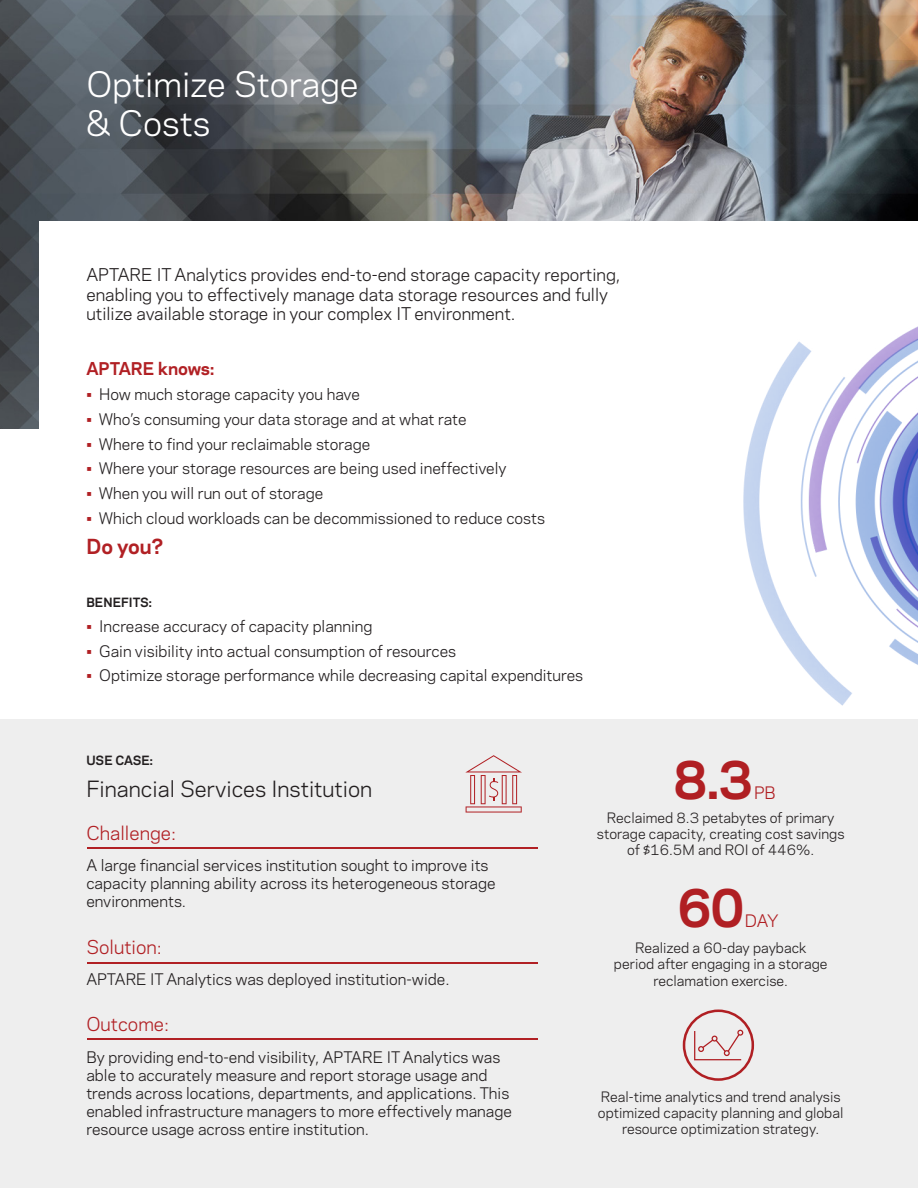
<style>
.page{position:relative;width:918px;height:1188px;background:#fff}
.page>*{position:absolute;margin:0;border:0;box-sizing:border-box;transform-origin:0 0}
.t1{font:700 49.5px "Polaris";color:#b01f23}
.t2{font:33px/39.6px "Polaris";color:#fff}
.t3{font:21px "Polaris";color:#231f20}
.t4{font:700 19.5px "Polaris";color:#b12024}
.t5{font:18px "Polaris";color:#b12024}
.t6{font:16.5px/19.8px "Polaris";color:#231f20}
.t7{font:700 16.5px "Polaris";color:#b12024}
.t8{font:16.2px "Polaris";color:#b01f23}
.t9{font:15px/18px "Polaris";color:#231f20}
.t10{font:13.5px/16.2px "Polaris";color:#231f20;text-align:center}
.t11{font:700 12px "Polaris";color:#231f20}
.s1{color:#b01f23}
</style>
<div class="page">
<div style="left:0;top:719px;width:918px;height:469px;background:#eee"></div>
<img style="left:0;top:0;width:918px;height:220px">
<img style="left:0;top:220px;width:39px;height:209px">
<svg style="left:683px;top:1010px;width:71px;height:71px"></svg>
<img style="left:743px;top:326px;width:175px;height:380px">
<hr style="left:87px;top:848px;width:450px;height:1px;background:#b12024">
<hr style="left:87px;top:962px;width:450px;height:1px;background:#b12024">
<hr style="left:87px;top:1039px;width:450px;height:1px;background:#b12024">
<svg style="left:465px;top:755px;width:57px;height:58px"></svg>
<p class="t2" style="left:86px;top:62px;width:274px">Optimize Storage &amp; Costs</p>
<p class="t6" style="left:86px;top:264px;width:536px">APTARE IT Analytics provides end-to-end storage capacity reporting, enabling you to effectively manage data storage resources and fully utilize available storage in your complex IT environment.</p>
<p class="t7" style="left:86px;top:357px;width:129px">APTARE knows:</p>
<p class="t9" style="left:86px;top:385px;width:275px"><span class="s1">•</span> How much storage capacity you have</p>
<p class="t9" style="left:86px;top:409px;width:382px"><span class="s1">•</span> Who’s consuming your data storage and at what rate</p>
<p class="t9" style="left:86px;top:434px;width:285px"><span class="s1">•</span> Where to find your reclaimable storage</p>
<p class="t9" style="left:86px;top:459px;width:422px"><span class="s1">•</span> Where your storage resources are being used ineffectively</p>
<p class="t9" style="left:86px;top:484px;width:238px"><span class="s1">•</span> When you will run out of storage</p>
<p class="t9" style="left:86px;top:508px;width:460px"><span class="s1">•</span> Which cloud workloads can be decommissioned to reduce costs</p>
<p class="t4" style="left:86px;top:532px;width:79px">Do you?</p>
<p class="t11" style="left:86px;top:593px;width:67px">BENEFITS:</p>
<p class="t9" style="left:86px;top:616px;width:288px"><span class="s1">•</span> Increase accuracy of capacity planning</p>
<p class="t9" style="left:86px;top:641px;width:371px"><span class="s1">•</span> Gain visibility into actual consumption of resources</p>
<p class="t9" style="left:86px;top:666px;width:498px"><span class="s1">•</span> Optimize storage performance while decreasing capital expenditures</p>
<p class="t11" style="left:86px;top:751px;width:68px">USE CASE:</p>
<p class="t3" style="left:86px;top:773px;width:287px">Financial Services Institution</p>
<p class="t5" style="left:86px;top:819px;width:91px">Challenge:</p>
<p class="t9" style="left:86px;top:856px;width:411px">A large financial services institution sought to improve its capacity planning ability across its heterogeneous storage environments.</p>
<p class="t5" style="left:86px;top:933px;width:77px">Solution:</p>
<p class="t9" style="left:86px;top:969px;width:365px">APTARE IT Analytics was deployed institution-wide.</p>
<p class="t5" style="left:86px;top:1011px;width:84px">Outcome:</p>
<p class="t9" style="left:86px;top:1047px;width:427px">By providing end-to-end visibility, APTARE IT Analytics was able to accurately measure and report storage usage and trends across locations, departments, and applications. This enabled infrastructure managers to more effectively manage resource usage across entire institution.</p>
<p class="t1" style="left:673px;top:742px;width:81px">8.3</p>
<p class="t8" style="left:754px;top:780px;width:23px">PB</p>
<p class="t10" style="left:597px;top:809px;width:249px">Reclaimed 8.3 petabytes of primary storage capacity, creating cost savings of $16.5M and ROI of 446%.</p>
<p class="t1" style="left:678px;top:871px;width:69px">60</p>
<p class="t8" style="left:745px;top:909px;width:35px">DAY</p>
<p class="t10" style="left:614px;top:939px;width:215px">Realized a 60-day payback period after engaging in a storage reclamation exercise.</p>
<p class="t10" style="left:598px;top:1088px;width:247px">Real-time analytics and trend analysis optimized capacity planning and global resource optimization strategy.</p>
</div>
